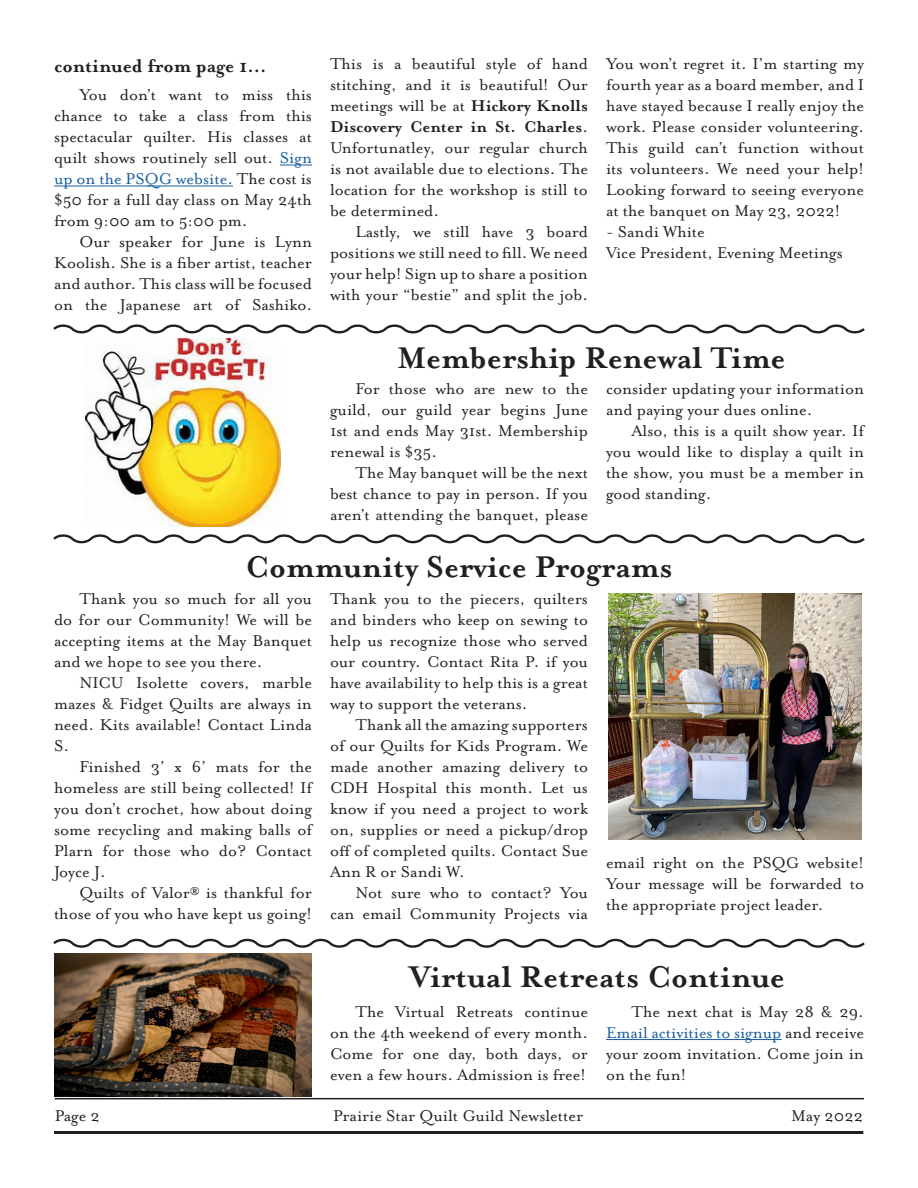
<style>
.page{position:relative;width:918px;height:1188px;background:#fff}
.page>*{position:absolute;margin:0;border:0;box-sizing:border-box;transform-origin:0 0}
.Headline{font:700 34.35px "Mrs Eaves OT";color:#231f20}
.Emphasized_body_copy{font:700 21px "Mrs Eaves OT";color:#231f20}
.Body_copy{font:18px/21px "Mrs Eaves OT";color:#231f20;text-align:justify}
.s1{color:#175d9e}
.s2{font-weight:700}
</style>
<div class="page">
<hr style="left:55px;top:1098px;width:809px;height:1px;background:#231f20">
<hr style="left:54px;top:1131px;width:809px;height:3px;background:#231f20">
<svg style="left:53px;top:324px;width:812px;height:10px"></svg>
<hr style="left:280px;top:165px;width:32px;height:1px;background:#175d9e">
<hr style="left:54px;top:186px;width:179px;height:1px;background:#175d9e">
<hr style="left:606px;top:1039px;width:176px;height:1px;background:#175d9e">
<svg style="left:53px;top:938px;width:812px;height:10px"></svg>
<svg style="left:53px;top:534px;width:812px;height:10px"></svg>
<img style="left:85px;top:339px;width:196px;height:188px">
<img style="left:608px;top:593px;width:254px;height:247px">
<img style="left:54px;top:953px;width:258px;height:144px">
<p class="Emphasized_body_copy" style="left:54px;top:54px;width:214px">continued from page 1...</p>
<p class="Body_copy" style="left:54px;top:85px;width:260px;text-indent:26px">You don’t want to miss this chance to take a class from this spectacular quilter. His classes at quilt shows routinely sell out. <span class="s1">Sign up on the PSQG website.</span> The cost is $50 for a full day class on May 24th from 9:00 am to 5:00 pm.</p>
<p class="Body_copy" style="left:54px;top:232px;width:260px;text-indent:26px">Our speaker for June is Lynn Koolish. She is a fiber artist, teacher and author. This class will be focused on the Japanese art of Sashiko.</p>
<p class="Body_copy" style="left:330px;top:53px;width:260px">This is a beautiful style of hand stitching, and it is beautiful! Our meetings will be at <span class="s2">Hickory Knolls Discovery Center in St. Charles</span>.<br>Unfortunatley, our regular church is not available due to elections. The location for the workshop is still to be determined.</p>
<p class="Body_copy" style="left:330px;top:221px;width:260px;text-indent:26px">Lastly, we still have 3 board positions we still need to fill. We need your help! Sign up to share a position with your “bestie” and split the job.</p>
<p class="Body_copy" style="left:606px;top:53px;width:260px">You won’t regret it. I’m starting my fourth year as a board member, and I have stayed because I really enjoy the work. Please consider volunteering.<br>This guild can’t function without its volunteers. We need your help!<br>Looking forward to seeing everyone at the banquet on May 23, 2022!</p>
<p class="Body_copy" style="left:606px;top:221px;width:100px">- Sandi White</p>
<p class="Body_copy" style="left:606px;top:242px;width:238px">Vice President, Evening Meetings</p>
<p class="Headline" style="left:397px;top:339px;width:390px">Membership Renewal Time</p>
<p class="Body_copy" style="left:330px;top:379px;width:260px;text-indent:26px">For those who are new to the guild, our guild year begins June 1st and ends May 31st. Membership renewal is $35.</p>
<p class="Body_copy" style="left:330px;top:463px;width:260px;text-indent:26px">The May banquet will be the next best chance to pay in person. If you aren’t attending the banquet, please</p>
<p class="Body_copy" style="left:606px;top:379px;width:259px">consider updating your information and paying your dues online.</p>
<p class="Body_copy" style="left:606px;top:421px;width:260px;text-indent:26px">Also, this is a quilt show year. If you would like to display a quilt in the show, you must be a member in good standing.</p>
<p class="Headline" style="left:245px;top:548px;width:429px">Community Service Programs</p>
<p class="Body_copy" style="left:54px;top:589px;width:260px;text-indent:26px">Thank you so much for all you do for our Community! We will be accepting items at the May Banquet and we hope to see you there.</p>
<p class="Body_copy" style="left:54px;top:673px;width:260px;text-indent:26px">NICU Isolette covers, marble mazes &amp; Fidget Quilts are always in need. Kits available! Contact Linda S.</p>
<p class="Body_copy" style="left:54px;top:757px;width:260px;text-indent:26px">Finished 3’ x 6’ mats for the homeless are still being collected! If you don’t crochet, how about doing some recycling and making balls of Plarn for those who do? Contact Joyce J.</p>
<p class="Body_copy" style="left:54px;top:883px;width:260px;text-align:right">Quilts of Valor® is thankful for those of you who have kept us going!</p>
<p class="Body_copy" style="left:330px;top:589px;width:260px">Thank you to the piecers, quilters and binders who keep on sewing to help us recognize those who served our country. Contact Rita P. if you have availability to help this is a great way to support the veterans.</p>
<p class="Body_copy" style="left:330px;top:715px;width:260px;text-indent:26px">Thank all the amazing supporters of our Quilts for Kids Program. We made another amazing delivery to CDH Hospital this month. Let us know if you need a project to work on, supplies or need a pickup/drop off of completed quilts. Contact Sue Ann R or Sandi W.</p>
<p class="Body_copy" style="left:330px;top:883px;width:260px;text-align:right">Not sure who to contact? You can email Community Projects via</p>
<p class="Body_copy" style="left:606px;top:853px;width:260px">email right on the PSQG website!<br>Your message will be forwarded to the appropriate project leader.</p>
<p class="Headline" style="left:409px;top:958px;width:377px">Virtual Retreats Continue</p>
<p class="Body_copy" style="left:330px;top:1001px;width:260px;text-indent:26px">The Virtual Retreats continue on the 4th weekend of every month.<br>Come for one day, both days, or even a few hours. Admission is free!</p>
<p class="Body_copy" style="left:606px;top:1001px;width:260px;text-indent:26px">The next chat is May 28 &amp; 29.<br><span class="s1">Email activities to signup</span> and receive your zoom invitation. Come join in on the fun!</p>
<p class="Body_copy" style="left:55px;top:1106px;width:47px">Page 2</p>
<p class="Body_copy" style="left:333px;top:1106px;width:252px">Prairie Star Quilt Guild Newsletter</p>
<p class="Body_copy" style="left:791px;top:1106px;width:74px">May 2022</p>
</div>
